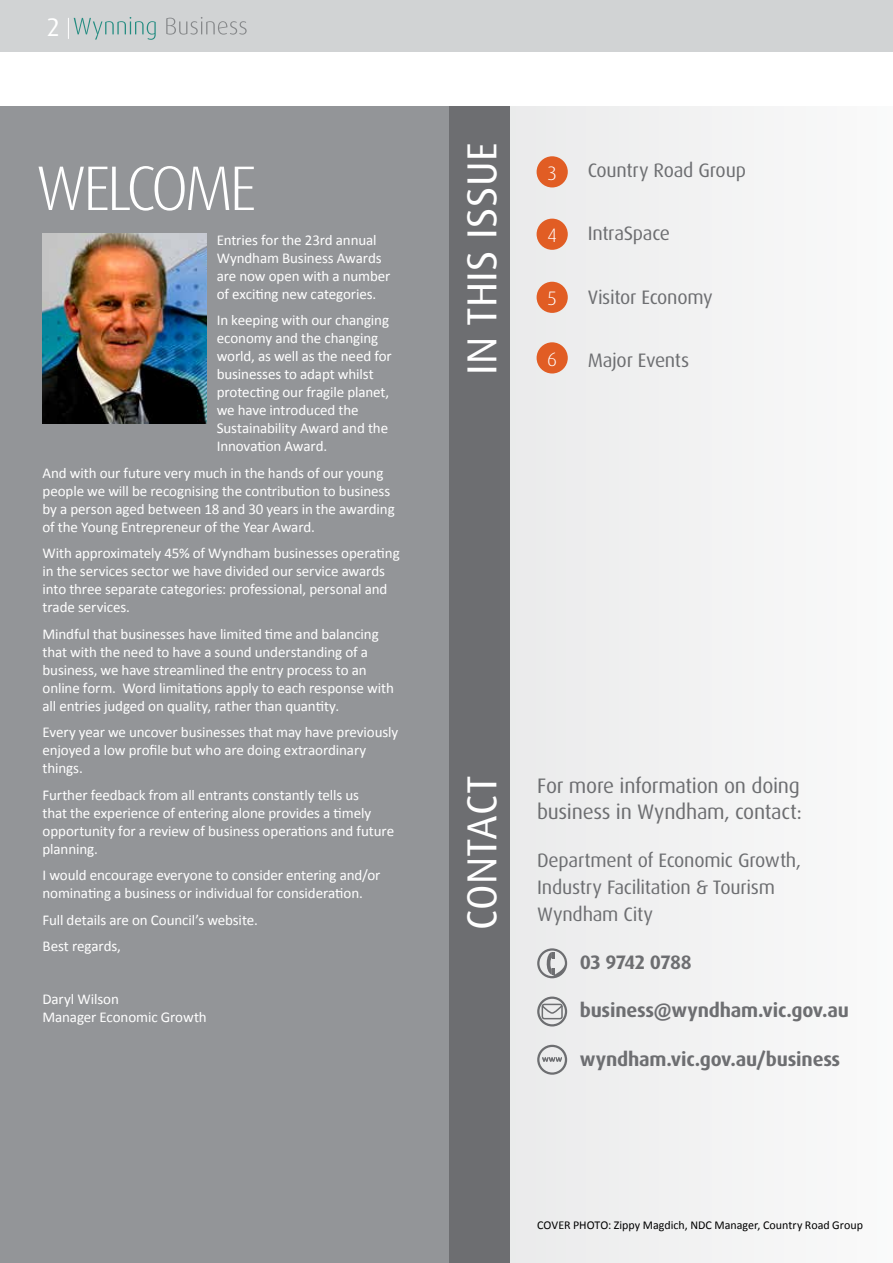
<style>
.page{position:relative;width:893px;height:1263px;background:#fff}
.page>*{position:absolute;margin:0;border:0;box-sizing:border-box;transform-origin:0 0}
.t1{font:300 63px "Dax OT";letter-spacing:-.06em;color:#fff}
.t2{font:42px "Dax OT";letter-spacing:.01em;color:#fff}
.t3{font:25.5px "Dax OT";color:#fff}
.t4{font:21px/25.5px "Dax OT";letter-spacing:-.015em;color:#6d6e71}
.t5{font:19.5px/27px "Dax OT";letter-spacing:-.015em;color:#6d6e71}
.t6{font:700 19.5px "Dax OT";letter-spacing:-.01em;color:#6d6e71}
.t7{font:300 19.5px "Dax OT";color:#fff}
.t8{font:15px/18px "Calibri";letter-spacing:-.01em;color:#fff}
.t9{font:12px "Calibri";color:#000}
</style>
<div class="page">
<div style="left:0;top:0;width:893px;height:51px;background:#d1d3d4"></div>
<svg style="left:166px;top:17px;width:81px;height:18px"></svg>
<svg style="left:68px;top:17px;width:88px;height:23px"></svg>
<div style="left:0;top:106px;width:451px;height:1157px;background:#939598"></div>
<div style="left:497px;top:106px;width:396px;height:1157px;background:#f2f2f3"></div>
<div style="left:449px;top:106px;width:61px;height:1157px;background:#6d6e71"></div>
<div style="left:537px;top:156px;width:31px;height:31px;background:#e15d24;border-radius:50%"></div>
<div style="left:537px;top:282px;width:31px;height:31px;background:#e15d24;border-radius:50%"></div>
<div style="left:537px;top:219px;width:31px;height:31px;background:#e15d24;border-radius:50%"></div>
<div style="left:537px;top:342px;width:31px;height:31px;background:#e15d24;border-radius:50%"></div>
<svg style="left:537px;top:996px;width:30px;height:30px"></svg>
<svg style="left:537px;top:948px;width:30px;height:30px"></svg>
<svg style="left:537px;top:1045px;width:30px;height:30px"></svg>
<img style="left:43px;top:233px;width:164px;height:190px">
<h3 class="t3" style="left:47px;top:11px;width:14px">2</h3>
<h1 class="t1" style="left:36px;top:149px;width:223px">WELCOME</h1>
<p class="t8" style="left:217px;top:231px;width:175px">Entries for the 23rd annual<br>Wyndham Business Awards are now open with a number of exciting new categories.</p>
<p class="t8" style="left:217px;top:311px;width:177px">In keeping with our changing economy and the changing world, as well as the need for businesses to adapt whilst protecting our fragile planet, we have introduced the<br>Sustainability Award and the<br>Innovation Award.</p>
<p class="t8" style="left:43px;top:464px;width:354px">And with our future very much in the hands of our young people we will be recognising the contribution to business by a person aged between 18 and 30 years in the awarding of the Young Entrepreneur of the Year Award.</p>
<p class="t8" style="left:43px;top:544px;width:359px">With approximately 45% of Wyndham businesses operating in the services sector we have divided our service awards into three separate categories: professional, personal and trade services.</p>
<p class="t8" style="left:43px;top:625px;width:353px">Mindful that businesses have limited time and balancing that with the need to have a sound understanding of a business, we have streamlined the entry process to an online form. Word limitations apply to each response with all entries judged on quality, rather than quantity.</p>
<p class="t8" style="left:43px;top:723px;width:357px">Every year we uncover businesses that may have previously enjoyed a low profile but who are doing extraordinary things.</p>
<p class="t8" style="left:43px;top:786px;width:353px">Further feedback from all entrants constantly tells us<br>that the experience of entering alone provides a timely opportunity for a review of business operations and future planning.</p>
<p class="t8" style="left:43px;top:866px;width:339px">I would encourage everyone to consider entering and/or nominating a business or individual for consideration.</p>
<p class="t8" style="left:43px;top:907px;width:217px;line-height:26.5px">Full details are on Council’s website.<br>Best regards,</p>
<p class="t8" style="left:43px;top:990px;width:166px">Daryl Wilson<br>Manager Economic Growth</p>
<h2 class="t2" style="left:455px;top:375px;width:234px;rotate:-90deg">IN THIS ISSUE</h2>
<h3 class="t7" style="left:548px;top:161px;width:10px">3</h3>
<h3 class="t5" style="left:588px;top:157px;width:160px">Country Road Group</h3>
<h3 class="t7" style="left:547px;top:223px;width:11px">4</h3>
<h3 class="t5" style="left:588px;top:220px;width:84px">IntraSpace</h3>
<h3 class="t7" style="left:548px;top:286px;width:10px">5</h3>
<h3 class="t5" style="left:588px;top:284px;width:127px">Visitor Economy</h3>
<h3 class="t7" style="left:547px;top:347px;width:11px">6</h3>
<h3 class="t5" style="left:588px;top:347px;width:103px">Major Events</h3>
<h2 class="t2" style="left:455px;top:930px;width:155px;rotate:-90deg">CONTACT</h2>
<h3 class="t4" style="left:537px;top:773px;width:266px">For more information on doing business in Wyndham, contact:</h3>
<h3 class="t5" style="left:537px;top:847px;width:265px">Department of Economic Growth,<br>Industry Facilitation &amp; Tourism<br>Wyndham City</h3>
<h3 class="t6" style="left:580px;top:950px;width:114px">03 9742 0788</h3>
<h3 class="t6" style="left:580px;top:998px;width:271px">business@wyndham.vic.gov.au</h3>
<h3 class="t6" style="left:580px;top:1046px;width:262px">wyndham.vic.gov.au/business</h3>
<p class="t9" style="left:537px;top:1218px;width:327px">COVER PHOTO: Zippy Magdich, NDC Manager, Country Road Group</p>
</div>
